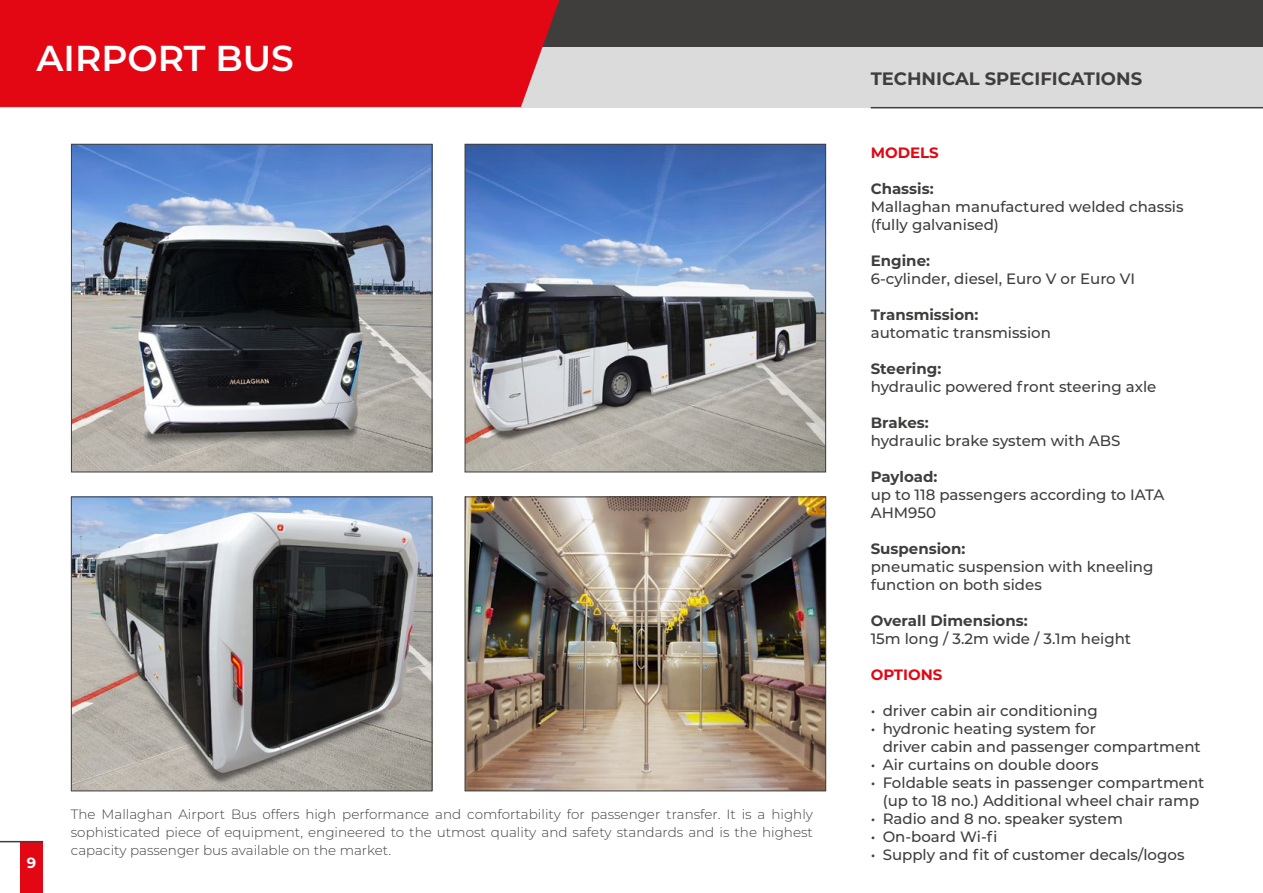
<style>
.page{position:relative;width:1263px;height:893px;background:#fff}
.page>*{position:absolute;margin:0;border:0;box-sizing:border-box;transform-origin:0 0}
.t1{font:600 36px "Montserrat";color:#fff}
.t2{font:700 18px "Montserrat";color:#403e3d}
.t3{font:500 15px/18px "Montserrat";color:#403e3d}
.t4{font:700 15px "Montserrat";color:#403e3d}
.t5{font:700 15px "Montserrat";color:#e30613}
.t6{font:700 14.7px "Montserrat";color:#fff}
.t7{font:300 13.5px/18px "Montserrat";color:#403e3d;text-align:justify}
</style>
<div class="page">
<img style="left:73px;top:146px;width:357px;height:324px">
<div style="left:71px;top:144px;width:361px;height:328px;border:1px solid #403e3d"></div>
<img style="left:467px;top:146px;width:357px;height:324px">
<div style="left:465px;top:144px;width:361px;height:328px;border:1px solid #403e3d"></div>
<img style="left:73px;top:498px;width:357px;height:291px">
<div style="left:71px;top:496px;width:361px;height:295px;border:1px solid #403e3d"></div>
<img style="left:467px;top:498px;width:357px;height:291px">
<div style="left:465px;top:496px;width:361px;height:295px;border:1px solid #403e3d"></div>
<div style="left:20px;top:842px;width:23px;height:51px;background:#e30613"></div>
<hr style="left:0;top:841px;width:43px;height:1px;background:#403e3d">
<div style="left:0;top:0;width:1263px;height:47px;background:#403e3d"></div>
<div style="left:0;top:47px;width:1263px;height:61px;background:#dcdbdb"></div>
<div style="left:0;top:0;width:559px;height:107px;background:#e30613"></div>
<hr style="left:871px;top:107px;width:392px;height:1px;background:#403e3d">
<h1 class="t1" style="left:37px;top:33px;width:259px">AIRPORT BUS</h1>
<p class="t6" style="left:27px;top:852px;width:11px">9</p>
<p class="t7" style="left:71px;top:805px;width:744px">The Mallaghan Airport Bus offers high performance and comfortability for passenger transfer. It is a highly sophisticated piece of equipment, engineered to the utmost quality and safety standards and is the highest capacity passenger bus available on the market.</p>
<p class="t2" style="left:871px;top:66px;width:273px">TECHNICAL SPECIFICATIONS</p>
<p class="t5" style="left:871px;top:142px;width:70px">MODELS</p>
<p class="t4" style="left:871px;top:178px;width:64px">Chassis:</p>
<p class="t3" style="left:871px;top:197px;width:314px">Mallaghan manufactured welded chassis (fully galvanised)</p>
<p class="t4" style="left:871px;top:250px;width:61px">Engine:</p>
<p class="t3" style="left:871px;top:269px;width:266px">6-cylinder, diesel, Euro V or Euro VI</p>
<p class="t4" style="left:871px;top:304px;width:109px">Transmission:</p>
<p class="t3" style="left:871px;top:323px;width:182px">automatic transmission</p>
<p class="t4" style="left:871px;top:358px;width:72px">Steering:</p>
<p class="t3" style="left:871px;top:377px;width:287px">hydraulic powered front steering axle</p>
<p class="t4" style="left:871px;top:412px;width:60px">Brakes:</p>
<p class="t3" style="left:871px;top:431px;width:251px">hydraulic brake system with ABS</p>
<p class="t4" style="left:871px;top:466px;width:68px">Payload:</p>
<p class="t3" style="left:871px;top:485px;width:295px">up to 118 passengers according to IATA<br>AHM950</p>
<p class="t4" style="left:871px;top:538px;width:96px">Suspension:</p>
<p class="t3" style="left:871px;top:557px;width:284px">pneumatic suspension with kneeling function on both sides</p>
<p class="t4" style="left:871px;top:610px;width:158px">Overall Dimensions:</p>
<p class="t3" style="left:871px;top:629px;width:262px">15m long / 3.2m wide / 3.1m height</p>
<p class="t5" style="left:871px;top:664px;width:73px">OPTIONS</p>
<p class="t3" style="left:871px;top:701px;width:229px">• driver cabin air conditioning</p>
<p class="t3" style="left:883px;top:719px;width:320px;text-indent:-12px">• hydronic heating system for<br>driver cabin and passenger compartment</p>
<p class="t3" style="left:871px;top:755px;width:229px">• Air curtains on double doors</p>
<p class="t3" style="left:871px;top:773px;width:335px;text-align:center">• Foldable seats in passenger compartment (up to 18 no.) Additional wheel chair ramp</p>
<p class="t3" style="left:871px;top:809px;width:254px">• Radio and 8 no. speaker system</p>
<p class="t3" style="left:871px;top:827px;width:128px">• On-board Wi-fi</p>
<p class="t3" style="left:871px;top:845px;width:315px">• Supply and fit of customer decals/logos</p>
</div>
